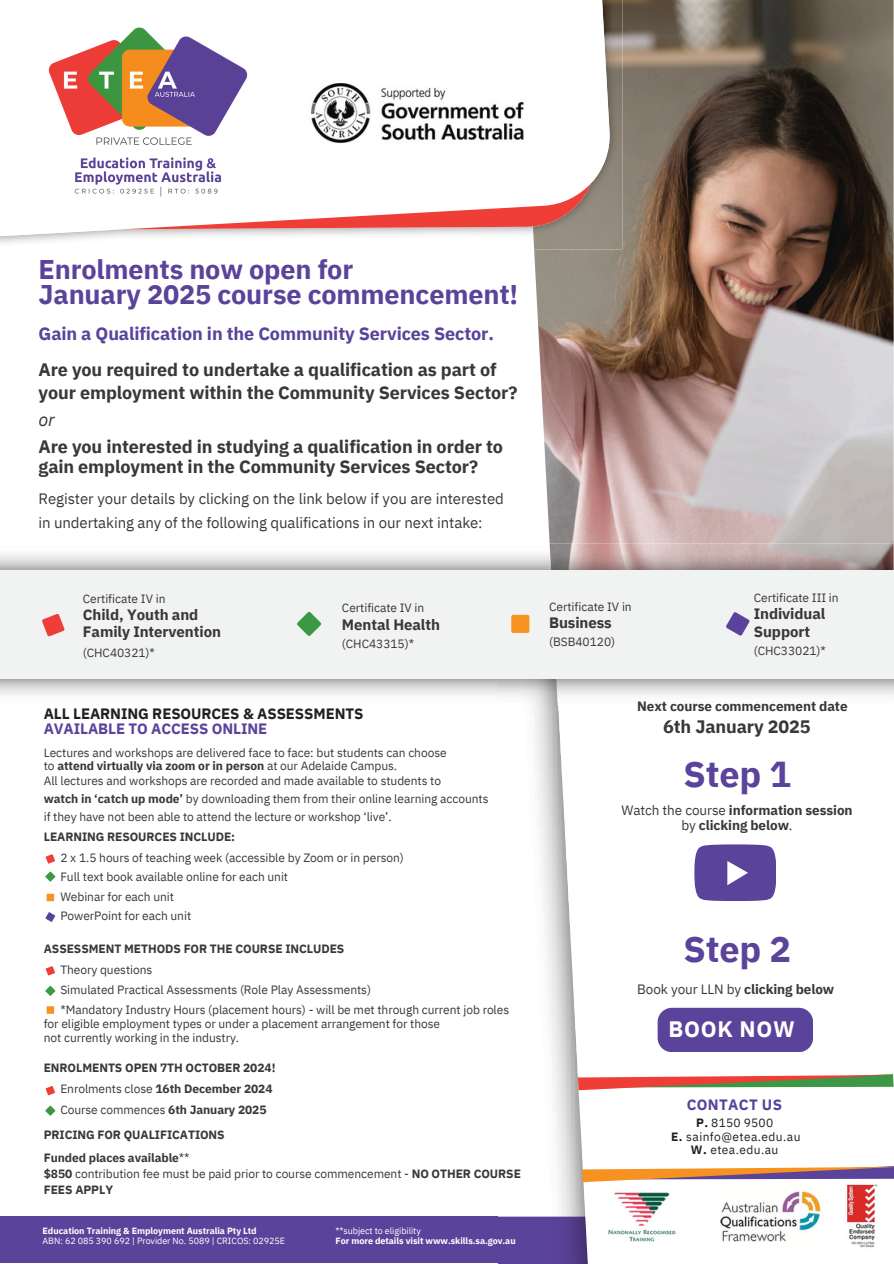
<style>
.page{position:relative;width:894px;height:1264px;background:#fff}
.page>*{position:absolute;margin:0;border:0;box-sizing:border-box;transform-origin:0 0}
.t1{font:700 36px "IBM Plex Sans";letter-spacing:-.005em;color:#5a439b}
.t2{font:700 27px/24.8px "IBM Plex Sans";letter-spacing:-.005em;color:#5a439b}
.t3{font:700 22.35px "IBM Plex Sans";letter-spacing:.03em;color:#fff}
.t4{font:700 18px/27px "IBM Plex Sans";letter-spacing:-.005em;color:#3a3738}
.t5{font:700 18px/36px "IBM Plex Sans";letter-spacing:-.005em;color:#5a439b}
.t6{font:15px/23.7px "IBM Plex Sans";letter-spacing:-.005em;color:#3a3738}
.t7{font:700 15px/16.8px "IBM Plex Sans";letter-spacing:-.005em;color:#3a3738}
.t8{font:700 15px/14.7px "IBM Plex Sans";letter-spacing:-.005em;color:#231f20}
.t9{font:700 15px "IBM Plex Sans";letter-spacing:.025em;color:#5a439b}
.t10{font:700 13.5px/14.7px "IBM Plex Sans";letter-spacing:-.005em;color:#3a3738;text-align:center}
.t11{font:13.5px "IBM Plex Sans";letter-spacing:-.005em;color:#3a3738}
.t12{font:12px/14px "IBM Plex Sans";letter-spacing:-.005em;color:#3a3738}
.t13{font:700 12px "IBM Plex Sans";letter-spacing:-.005em;color:#3a3738}
.t14{font:12px/13.5px "IBM Plex Sans";letter-spacing:.035em;color:#231f20;text-align:center}
.t15{font:12px "IBM Plex Sans";letter-spacing:.015em;color:#231f20}
.t16{font:700 9px "IBM Plex Sans";letter-spacing:-.005em;color:#fff}
.t17{font:9px "IBM Plex Sans";letter-spacing:-.005em;color:#fff}
.s1{color:#3a3738}
.s2{font-weight:400;font-style:italic}
.s3{color:#5a439b}
.s4{font-weight:400}
.s5{font-weight:700}
</style>
<div class="page">
<div style="left:0;top:1216px;width:591px;height:47px;background:#5a439b"></div>
<svg style="left:537px;top:705px;width:341px;height:558px"></svg>
<img style="left:707px;top:1182px;width:116px;height:68px">
<img style="left:601px;top:1183px;width:85px;height:66px">
<img style="left:844px;top:1182px;width:33px;height:67px">
<svg style="left:46px;top:1086px;width:9px;height:9px"></svg>
<svg style="left:45px;top:1105px;width:10px;height:10px"></svg>
<svg style="left:46px;top:854px;width:9px;height:9px"></svg>
<svg style="left:45px;top:871px;width:10px;height:10px"></svg>
<div style="left:47px;top:893px;width:7px;height:8px;background:#f79120"></div>
<svg style="left:45px;top:912px;width:10px;height:10px"></svg>
<svg style="left:46px;top:966px;width:9px;height:9px"></svg>
<svg style="left:45px;top:985px;width:10px;height:10px"></svg>
<div style="left:47px;top:1006px;width:7px;height:7px;background:#f79120"></div>
<svg style="left:577px;top:1074px;width:316px;height:16px"></svg>
<img style="left:534px;top:0;width:359px;height:543px">
<img style="left:533px;top:0;width:89px;height:249px">
<svg style="left:8px;top:0;width:602px;height:236px"></svg>
<img style="left:307px;top:80px;width:222px;height:66px">
<img style="left:549px;top:543px;width:344px;height:27px">
<div style="left:657px;top:1007px;width:155px;height:45px;background:#5a439b;border-radius:14px"></div>
<svg style="left:694px;top:844px;width:82px;height:57px;background:#6c58a6"></svg>
<div style="left:0;top:570px;width:893px;height:108px;background:#f1f2f2"></div>
<svg style="left:42px;top:614px;width:22px;height:22px"></svg>
<svg style="left:297px;top:612px;width:24px;height:24px"></svg>
<div style="left:511px;top:615px;width:18px;height:18px;background:#f79120;border-radius:2px"></div>
<svg style="left:726px;top:612px;width:23px;height:24px"></svg>
<img style="left:31px;top:12px;width:233px;height:199px">
<svg style="left:582px;top:1165px;width:311px;height:17px"></svg>
<h1 class="t2" style="left:38px;top:256px;width:481px">Enrolments now open for<br>January 2025 course commencement!</h1>
<p class="t5" style="left:38px;top:315px;width:459px">Gain a Qualification in the Community Services Sector.<br><span class="s1">Are you required to undertake a qualification as part of</span></p>
<p class="t4" style="left:38px;top:378px;width:480px">your employment within the Community Services Sector? <span class="s2">or<br></span>Are you interested in studying a qualification in order to</p>
<p class="t4" style="left:38px;top:452px;width:441px">gain employment in the Community Services Sector?</p>
<h1 class="t6" style="left:38px;top:486px;width:467px">Register your details by clicking on the link below if you are interested in undertaking any of the following qualifications in our next intake:</h1>
<p class="t12" style="left:83px;top:591px;width:84px">Certificate IV in</p>
<p class="t7" style="left:83px;top:606px;width:139px">Child, Youth and<br>Family Intervention</p>
<p class="t12" style="left:83px;top:645px;width:74px">(CHC40321)*</p>
<p class="t12" style="left:342px;top:600px;width:84px">Certificate IV in</p>
<p class="t7" style="left:342px;top:615px;width:99px">Mental Health</p>
<p class="t12" style="left:342px;top:636px;width:74px">(CHC43315)*</p>
<p class="t8" style="left:44px;top:706px;width:321px">ALL LEARNING RESOURCES &amp; ASSESSMENTS<br><span class="s3">AVAILABLE TO ACCESS ONLINE</span></p>
<p class="t12" style="left:44px;top:745px;width:404px">Lectures and workshops are delivered face to face: but students can choose</p>
<p class="t13" style="left:44px;top:758px;width:355px"><span class="s4">to</span> attend virtually via zoom or in person <span class="s4">at our Adelaide Campus.</span></p>
<p class="t12" style="left:44px;top:773px;width:399px">All lectures and workshops are recorded and made available to students to</p>
<p class="t12" style="left:44px;top:791px;width:446px"><span class="s5">watch in ‘catch up mode’</span> by downloading them from their online learning accounts</p>
<p class="t12" style="left:44px;top:809px;width:349px">if they have not been able to attend the lecture or workshop ‘live’.</p>
<p class="t13" style="left:44px;top:829px;width:193px">LEARNING RESOURCES INCLUDE:</p>
<p class="t12" style="left:60px;top:850px;width:345px">2 x 1.5 hours of teaching week (accessible by Zoom or in person)</p>
<p class="t12" style="left:60px;top:869px;width:229px">Full text book available online for each unit</p>
<p class="t12" style="left:60px;top:889px;width:115px">Webinar for each unit</p>
<h6 class="t12" style="left:60px;top:908px;width:132px">PowerPoint for each unit</h6>
<h4 class="t13" style="left:44px;top:941px;width:302px">ASSESSMENT METHODS FOR THE COURSE INCLUDES</h4>
<p class="t12" style="left:60px;top:962px;width:93px">Theory questions</p>
<p class="t12" style="left:60px;top:982px;width:312px">Simulated Practical Assessments (Role Play Assessments)</p>
<p class="t12" style="left:44px;top:1002px;width:467px;text-indent:17px">*Mandatory Industry Hours (placement hours) - will be met through current job roles for eligible employment types or under a placement arrangement for those</p>
<p class="t12" style="left:44px;top:1030px;width:197px">not currently working in the industry.</p>
<p class="t13" style="left:44px;top:1060px;width:233px">ENROLMENTS OPEN 7TH OCTOBER 2024!</p>
<p class="t13" style="left:60px;top:1081px;width:214px"><span class="s4">Enrolments close</span> 16th December 2024</p>
<p class="t12" style="left:60px;top:1102px;width:208px">Course commences <span class="s5">6th January 2025</span></p>
<p class="t13" style="left:44px;top:1127px;width:182px">PRICING FOR QUALIFICATIONS</p>
<p class="t13" style="left:44px;top:1150px;width:147px">Funded places available<span class="s4">**</span></p>
<p class="t12" style="left:44px;top:1165px;width:478px;line-height:16px"><span class="s5">$850</span> contribution fee must be paid prior to course commencement - <span class="s5">NO OTHER COURSE<br>FEES APPLY</span></p>
<p class="t16" style="left:42px;top:1224px;width:216px">Education Training &amp; Employment Australia Pty Ltd</p>
<h3 class="t17" style="left:42px;top:1234px;width:244px">ABN: 62 085 390 692 | Provider No. 5089 | CRICOS: 02925E</h3>
<h6 class="t17" style="left:335px;top:1224px;width:87px">**subject to eligibility</h6>
<p class="t16" style="left:335px;top:1234px;width:182px">For more details visit www.skills.sa.gov.au</p>
<p class="t12" style="left:549px;top:599px;width:84px">Certificate IV in</p>
<p class="t7" style="left:549px;top:614px;width:64px">Business</p>
<p class="t12" style="left:549px;top:634px;width:68px">(BSB40120)</p>
<p class="t12" style="left:753px;top:591px;width:86px">Certificate III in</p>
<p class="t7" style="left:753px;top:605px;width:73px">Individual</p>
<p class="t7" style="left:753px;top:623px;width:58px">Support</p>
<p class="t12" style="left:753px;top:644px;width:74px">(CHC33021)*</p>
<p class="t10" style="left:637px;top:698px;width:212px">Next course commencement date</p>
<p class="t4" style="left:663px;top:712px;width:149px">6th January 2025</p>
<p class="t1" style="left:683px;top:750px;width:109px">Step 1</p>
<p class="t10" style="left:621px;top:802px;width:232px"><span class="s4">Watch the course</span> information session <span class="s4">by</span> clicking below<span class="s4">.</span></p>
<p class="t1" style="left:683px;top:925px;width:109px">Step 2</p>
<p class="t11" style="left:637px;top:980px;width:199px">Book your LLN by <span class="s5">clicking below</span></p>
<p class="t3" style="left:668px;top:1014px;width:128px">BOOK NOW</p>
<p class="t9" style="left:686px;top:1094px;width:97px">CONTACT US</p>
<p class="t15" style="left:696px;top:1114px;width:78px"><span class="s5">P.</span> 8150 9500</p>
<p class="t14" style="left:671px;top:1129px;width:131px"><span class="s5">E.</span> sainfo@etea.edu.au<br><span class="s5">W.</span> etea.edu.au</p>
</div>
